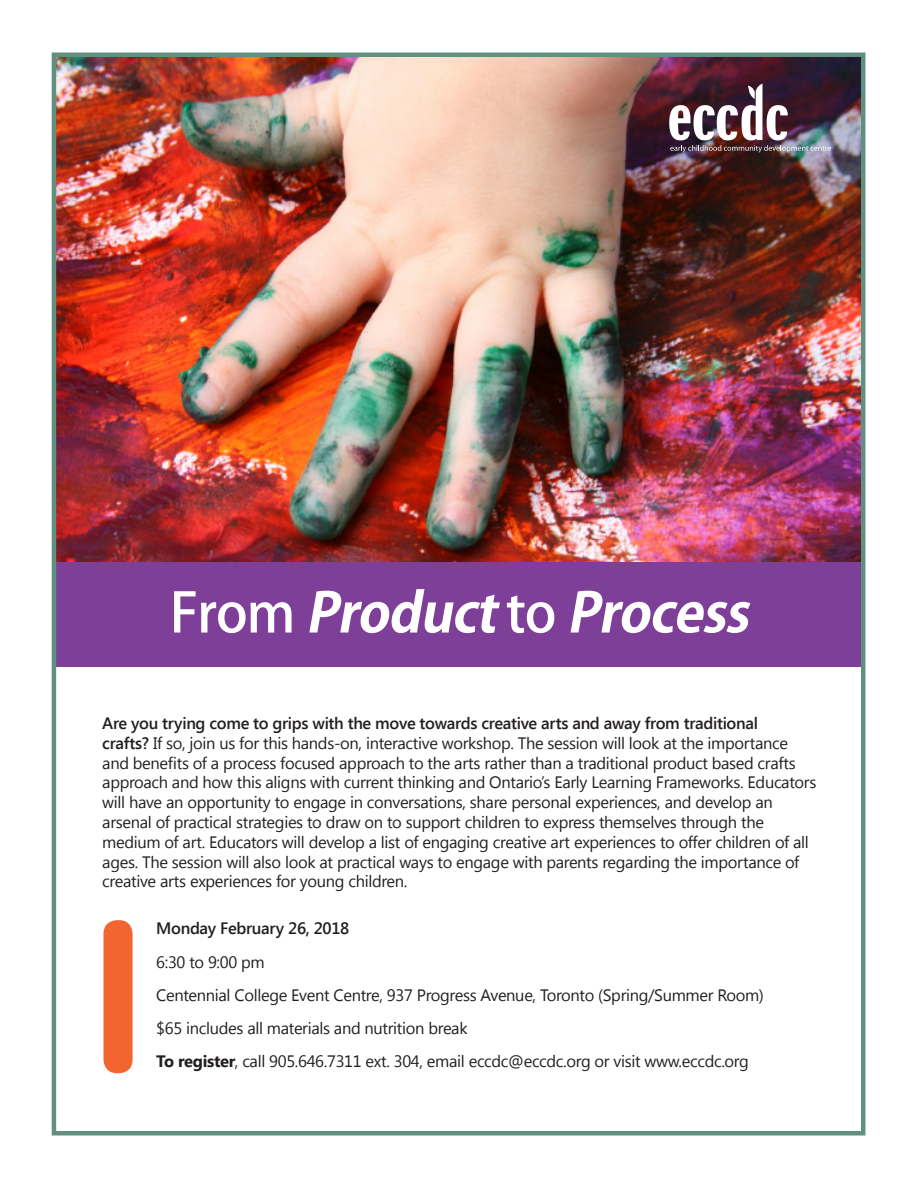
<style>
.page{position:relative;width:918px;height:1188px;background:#fff}
.page>*{position:absolute;margin:0;border:0;box-sizing:border-box;transform-origin:0 0}
.t1{font:italic 700 54px "Koz Go Pro";color:#fff}
.t2{font:16.5px/19.8px "Segoe UI";letter-spacing:-.02em;color:#231f20}
.t3{font:600 16.5px "Segoe UI";letter-spacing:-.02em;color:#231f20}
.s1{font-weight:500;font-style:normal}
.s2{font-weight:600}
.s3{font-weight:700}
</style>
<div class="page">
<img style="left:57px;top:57px;width:804px;height:505px">
<div style="left:54px;top:562px;width:810px;height:105px;background:#7e3f98"></div>
<img style="left:669px;top:84px;width:162px;height:69px">
<div style="left:104px;top:920px;width:29px;height:153px;background:#f26430;border-radius:14px"></div>
<div style="left:52px;top:52px;width:814px;height:1084px;border:4px solid #619080"></div>
<p class="t1" style="left:170px;top:578px;width:593px"><span class="s1">F r o m</span> Product<span class="s1">t o</span> Process</p>
<p class="t2" style="left:102px;top:713px;width:716px"><span class="s2">Are you trying come to grips with the move towards creative arts and away from traditional<br>crafts?</span> If so, join us for this hands-on, interactive workshop. The session will look at the importance and benefits of a process focused approach to the arts rather than a traditional product based crafts approach and how this aligns with current thinking and Ontario’s Early Learning Frameworks. Educators will have an opportunity to engage in conversations, share personal experiences, and develop an arsenal of practical strategies to draw on to support children to express themselves through the medium of art. Educators will develop a list of engaging creative art experiences to offer children of all ages. The session will also look at practical ways to engage with parents regarding the importance of creative arts experiences for young children.</p>
<p class="t3" style="left:156px;top:917px;width:195px">Monday February 26, 2018</p>
<p class="t2" style="left:156px;top:951px;width:110px">6:30 to 9:00 pm</p>
<p class="t2" style="left:156px;top:984px;width:609px">Centennial College Event Centre, 937 Progress Avenue, Toronto (Spring/Summer Room)</p>
<p class="t2" style="left:156px;top:1018px;width:313px">$65 includes all materials and nutrition break</p>
<p class="t2" style="left:156px;top:1051px;width:594px"><span class="s3">To register</span>, call 905.646.7311 ext. 304, email eccdc@eccdc.org or visit www.eccdc.org</p>
</div>
